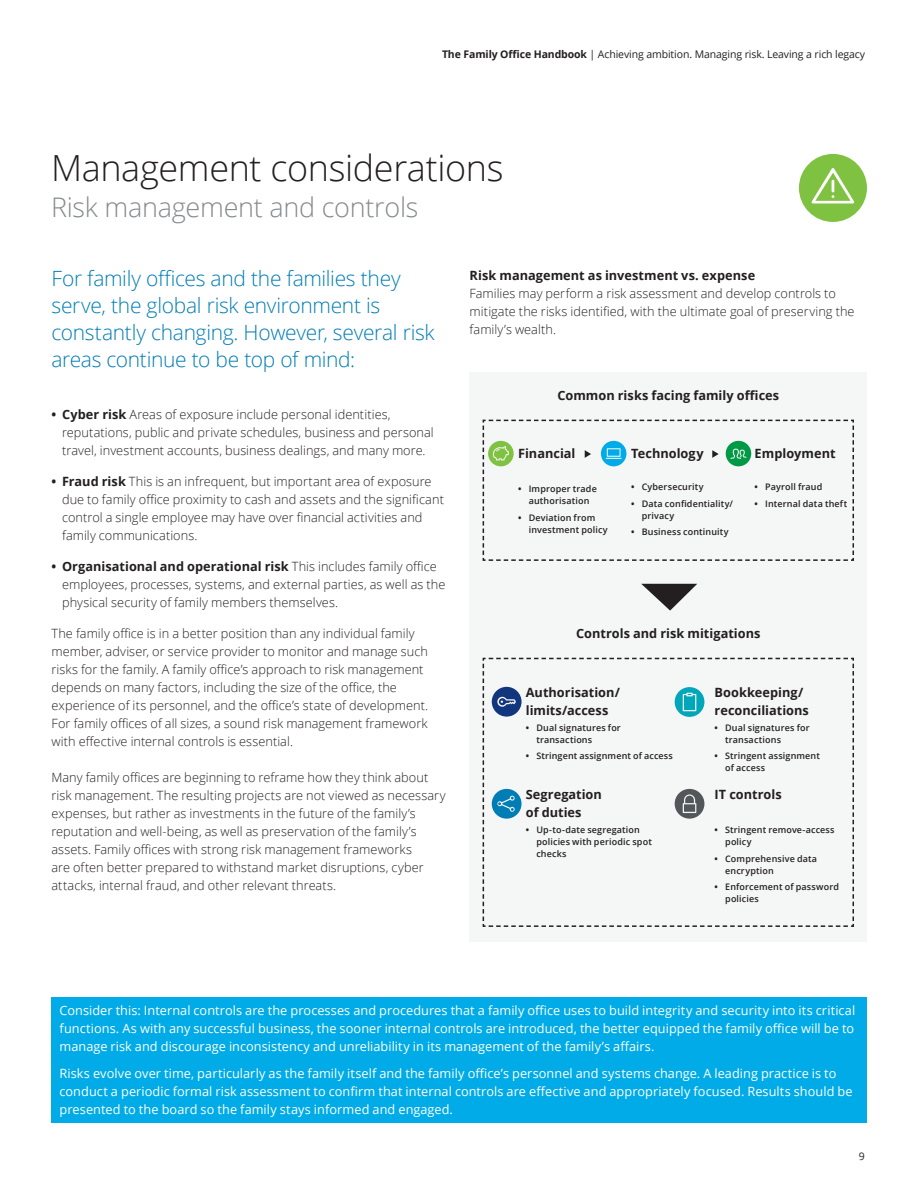
<style>
.page{position:relative;width:918px;height:1188px;background:#fff}
.page>*{position:absolute;margin:0;border:0;box-sizing:border-box;transform-origin:0 0}
.Story_heading_light{font:300 36px "Open Sans";letter-spacing:-.01em;color:#231f20}
.Story_heading_light-2{font:300 27px "Open Sans";letter-spacing:-.01em;color:#868a8e}
.Quote_pullout_small{font:300 21px/27px "Open Sans";letter-spacing:-.015em;color:#007db5}
.Body_copy__8_5_12pt{font:300 12.75px/18px "Open Sans";letter-spacing:.005em;color:#231f20}
.Body_copy__8_5_12pt-2{font:12.75px/18px "Open Sans";letter-spacing:.005em;color:#fff;text-align:justify}
.Body_copy__8_5_12pt-3{font:700 12.75px/18px "Open Sans";color:#231f20}
.Subhead_B__8_5_12pt{font:700 12.75px "Open Sans";letter-spacing:.005em;color:#231f20}
.t1{font:10.5px "Open Sans";letter-spacing:-.01em;color:#231f20}
.t2{font:600 9px/12px "Open Sans";letter-spacing:.015em;color:#231f20}
.s1{font-weight:700}
</style>
<div class="page">
<div style="left:51px;top:997px;width:816px;height:125px;background:#00abe7"></div>
<div style="left:470px;top:373px;width:397px;height:569px;background:#f5f6f6"></div>
<svg style="left:483px;top:420px;width:371px;height:141px"></svg>
<svg style="left:641px;top:584px;width:56px;height:27px"></svg>
<svg style="left:483px;top:658px;width:371px;height:269px"></svg>
<svg style="left:799px;top:154px;width:68px;height:68px"></svg>
<p class="t1" style="left:442px;top:47px;width:425px"><span class="s1">The Family Office Handbook</span> | Achieving ambition. Managing risk. Leaving a rich legacy</p>
<p class="Story_heading_light" style="left:51px;top:144px;width:454px">Management considerations</p>
<p class="Story_heading_light-2" style="left:51px;top:189px;width:369px">Risk management and controls</p>
<p class="Quote_pullout_small" style="left:51px;top:264px;width:385px">For family offices and the families they serve, the global risk environment is constantly changing. However, several risk areas continue to be top of mind:</p>
<p class="Body_copy__8_5_12pt" style="left:62px;top:405px;width:373px;text-indent:-11px"><span class="s1">• Cyber risk</span> Areas of exposure include personal identities, reputations, public and private schedules, business and personal travel, investment accounts, business dealings, and many more.</p>
<p class="Body_copy__8_5_12pt" style="left:62px;top:472px;width:383px;text-indent:-11px"><span class="s1">• Fraud risk</span> This is an infrequent, but important area of exposure due to family office proximity to cash and assets and the significant control a single employee may have over financial activities and family communications.</p>
<p class="Body_copy__8_5_12pt" style="left:62px;top:557px;width:385px;text-indent:-11px"><span class="s1">• Organisational and operational risk</span> This includes family office employees, processes, systems, and external parties, as well as the physical security of family members themselves.</p>
<p class="Body_copy__8_5_12pt" style="left:51px;top:624px;width:378px">The family office is in a better position than any individual family member, adviser, or service provider to monitor and manage such risks for the family. A family office’s approach to risk management depends on many factors, including the size of the office, the experience of its personnel, and the office’s state of development.<br>For family offices of all sizes, a sound risk management framework with effective internal controls is essential.</p>
<p class="Body_copy__8_5_12pt" style="left:51px;top:768px;width:396px">Many family offices are beginning to reframe how they think about risk management. The resulting projects are not viewed as necessary expenses, but rather as investments in the future of the family’s reputation and well-being, as well as preservation of the family’s assets. Family offices with strong risk management frameworks<br>are often better prepared to withstand market disruptions, cyber attacks, internal fraud, and other relevant threats.</p>
<p class="Subhead_B__8_5_12pt" style="left:470px;top:266px;width:287px">Risk management as investment vs. expense</p>
<p class="Body_copy__8_5_12pt" style="left:470px;top:284px;width:387px">Families may perform a risk assessment and develop controls to mitigate the risks identified, with the ultimate goal of preserving the family’s wealth.</p>
<p class="Body_copy__8_5_12pt-3" style="left:557px;top:386px;width:223px">Common risks facing family offices</p>
<p class="Body_copy__8_5_12pt-3" style="left:518px;top:445px;width:59px">Financial</p>
<p class="t2" style="left:518px;top:483px;width:80px;text-align:center"><span class="s1">•</span> Improper trade authorisation</p>
<p class="t2" style="left:529px;top:511px;width:81px;text-indent:-11px"><span class="s1">•</span> Deviation from investment policy</p>
<p class="Body_copy__8_5_12pt-3" style="left:631px;top:445px;width:74px">Technology</p>
<p class="Body_copy__8_5_12pt-3" style="left:755px;top:445px;width:83px">Employment</p>
<p class="t2" style="left:631px;top:481px;width:74px"><span class="s1">•</span> Cybersecurity</p>
<p class="t2" style="left:642px;top:497px;width:93px;text-indent:-11px"><span class="s1">•</span> Data confidentiality/ privacy</p>
<p class="t2" style="left:631px;top:525px;width:99px"><span class="s1">•</span> Business continuity</p>
<p class="t2" style="left:755px;top:481px;width:69px"><span class="s1">•</span> Payroll fraud</p>
<p class="t2" style="left:755px;top:497px;width:94px"><span class="s1">•</span> Internal data theft</p>
<p class="Body_copy__8_5_12pt-3" style="left:576px;top:624px;width:186px">Controls and risk mitigations</p>
<p class="Body_copy__8_5_12pt-3" style="left:526px;top:683px;width:96px">Authorisation/ limits/access</p>
<p class="Body_copy__8_5_12pt-3" style="left:715px;top:683px;width:96px">Bookkeeping/ reconciliations</p>
<p class="t2" style="left:536px;top:722px;width:86px;text-indent:-11px"><span class="s1">•</span> Dual signatures for transactions</p>
<p class="t2" style="left:526px;top:750px;width:149px"><span class="s1">•</span> Stringent assignment of access</p>
<p class="t2" style="left:725px;top:722px;width:86px;text-indent:-11px"><span class="s1">•</span> Dual signatures for transactions</p>
<p class="t2" style="left:725px;top:750px;width:96px;text-indent:-11px"><span class="s1">•</span> Stringent assignment of access</p>
<p class="Body_copy__8_5_12pt-3" style="left:526px;top:785px;width:78px">Segregation of duties</p>
<p class="Body_copy__8_5_12pt-3" style="left:715px;top:785px;width:69px">IT controls</p>
<p class="t2" style="left:536px;top:824px;width:117px;text-indent:-11px"><span class="s1">•</span> Up-to-date segregation policies with periodic spot checks</p>
<p class="t2" style="left:725px;top:824px;width:111px;text-indent:-11px"><span class="s1">•</span> Stringent remove-access policy</p>
<p class="t2" style="left:725px;top:852px;width:93px;text-indent:-11px"><span class="s1">•</span> Comprehensive data encryption</p>
<p class="t2" style="left:725px;top:880px;width:115px;text-indent:-11px"><span class="s1">•</span> Enforcement of password policies</p>
<p class="Body_copy__8_5_12pt-2" style="left:60px;top:1002px;width:797px">Consider this: Internal controls are the processes and procedures that a family office uses to build integrity and security into its critical functions. As with any successful business, the sooner internal controls are introduced, the better equipped the family office will be to manage risk and discourage inconsistency and unreliability in its management of the family’s affairs.</p>
<p class="Body_copy__8_5_12pt-2" style="left:60px;top:1064px;width:795px;text-align:left">Risks evolve over time, particularly as the family itself and the family office’s personnel and systems change. A leading practice is to conduct a periodic formal risk assessment to confirm that internal controls are effective and appropriately focused. Results should be presented to the board so the family stays informed and engaged.</p>
<p class="t1" style="left:859px;top:1149px;width:8px">9</p>
</div>
